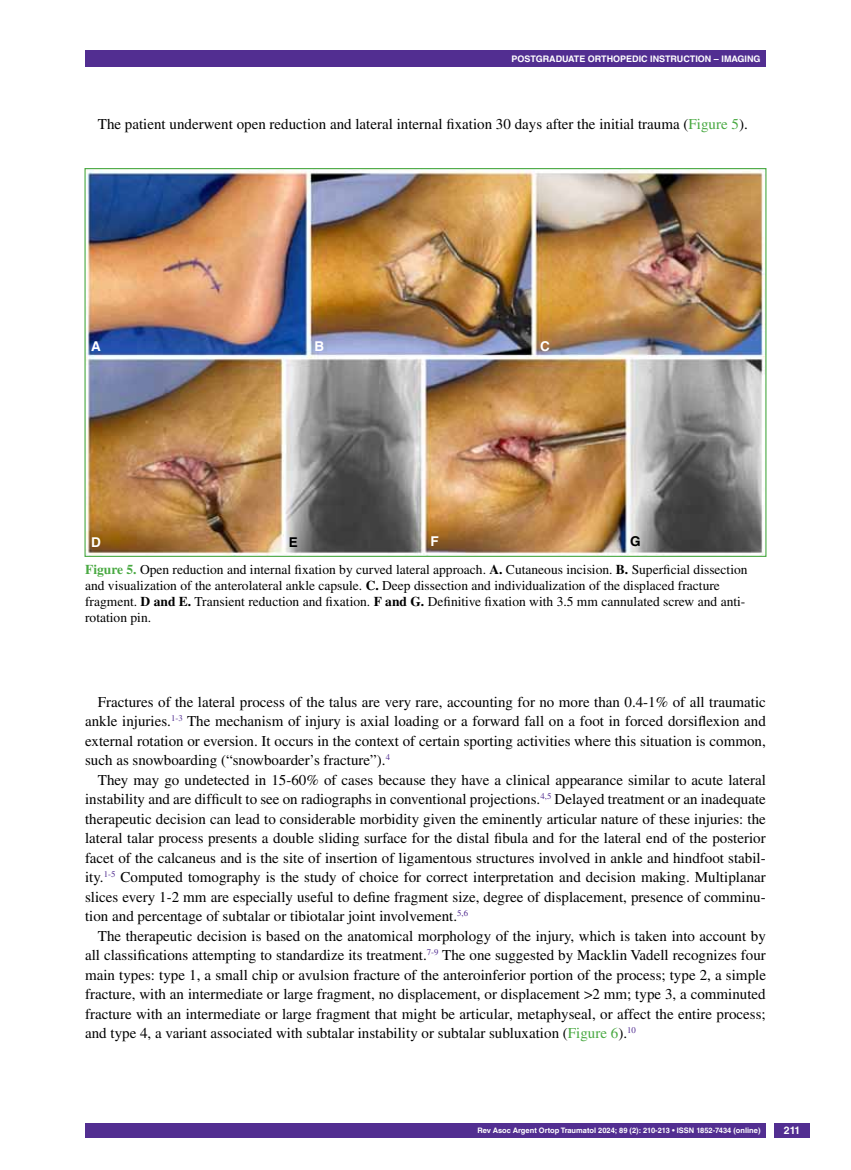
<style>
.page{position:relative;width:851px;height:1170px;background:#fff}
.page>*{position:absolute;margin:0;border:0;box-sizing:border-box;transform-origin:0 0}
.t1{font:15px/19.5px "Times LT Std";color:#000;text-align:justify}
.t2{font:13.5px/16.2px "Times LT Std";color:#000}
.t3{font:700 13.5px "Helvetica LT Std";color:#fff}
.t4{font:700 13.5px "Helvetica LT Std";color:#000}
.t5{font:700 10.5px "Helvetica LT Std";color:#fff}
.t6{font:700 9px "Helvetica LT Std";color:#fff}
.t7{font:700 7.5px "Helvetica LT Std";color:#fff}
.s1{color:#49a942}
.s2{font-weight:700;color:#49a942}
.s3{font-weight:700}
</style>
<div class="page">
<div style="left:85px;top:50px;width:680px;height:17px;background:#522e91"></div>
<div style="left:85px;top:1123px;width:680px;height:14px;background:#522e91"></div>
<div style="left:774px;top:1123px;width:35px;height:14px;background:#522e91"></div>
<img style="left:86px;top:170px;width:678px;height:385px">
<p class="t6" style="left:511px;top:53px;width:250px">POSTGRADUATE ORTHOPEDIC INSTRUCTION – IMAGING</p>
<p class="t1" style="left:98px;top:114px;width:651px">The patient underwent open reduction and lateral internal fixation 30 days after the initial trauma (<span class="s1">Figure 5</span>).</p>
<p class="t3" style="left:91px;top:338px;width:11px">A</p>
<p class="t3" style="left:314px;top:338px;width:11px">B</p>
<p class="t3" style="left:540px;top:338px;width:11px">C</p>
<p class="t3" style="left:91px;top:534px;width:11px">D</p>
<p class="t4" style="left:289px;top:534px;width:11px">E</p>
<p class="t3" style="left:430px;top:533px;width:10px">F</p>
<p class="t4" style="left:630px;top:533px;width:12px">G</p>
<p class="t2" style="left:85px;top:561px;width:664px"><span class="s2">Figure 5.</span> Open reduction and internal fixation by curved lateral approach. <span class="s3">A.</span> Cutaneous incision. <span class="s3">B.</span> Superficial dissection and visualization of the anterolateral ankle capsule. <span class="s3">C.</span> Deep dissection and individualization of the displaced fracture fragment. <span class="s3">D and E.</span> Transient reduction and fixation. <span class="s3">F and G.</span> Definitive fixation with 3.5 mm cannulated screw and anti&shy;rotation pin.</p>
<p class="t1" style="left:85px;top:691px;width:682px;text-indent:13px">Fractures of the lateral process of the talus are very rare, accounting for no more than 0.4-1% of all traumatic ankle injuries.<sup>1-3</sup> The mechanism of injury is axial loading or a forward fall on a foot in forced dorsiflexion and external rotation or eversion. It occurs in the context of certain sporting activities where this situation is common, such as snowboarding (“snowboarder’s fracture”).<sup>4</sup></p>
<p class="t1" style="left:85px;top:769px;width:682px;text-indent:13px">They may go undetected in 15-60% of cases because they have a clinical appearance similar to acute lateral instability and are difficult to see on radiographs in conventional projections.<sup>4,5</sup> Delayed treatment or an inadequate therapeutic decision can lead to considerable morbidity given the eminently articular nature of these injuries: the lateral talar process presents a double sliding surface for the distal fibula and for the lateral end of the posterior facet of the calcaneus and is the site of insertion of ligamentous structures involved in ankle and hindfoot stabil&shy;ity.<sup>1-5</sup> Computed tomography is the study of choice for correct interpretation and decision making. Multiplanar slices every 1-2 mm are especially useful to define fragment size, degree of displacement, presence of comminu&shy;tion and percentage of subtalar or tibiotalar joint involvement.<sup>5,6</sup></p>
<p class="t1" style="left:85px;top:925px;width:682px;text-indent:13px">The therapeutic decision is based on the anatomical morphology of the injury, which is taken into account by all classifications attempting to standardize its treatment.<sup>7-9</sup> The one suggested by Macklin Vadell recognizes four main types: type 1, a small chip or avulsion fracture of the anteroinferior portion of the process; type 2, a simple fracture, with an intermediate or large fragment, no displacement, or displacement &gt;2 mm; type 3, a comminuted fracture with an intermediate or large fragment that might be articular, metaphyseal, or affect the entire process; and type 4, a variant associated with subtalar instability or subtalar subluxation (<span class="s1">Figure 6</span>).<sup>10</sup></p>
<p class="t7" style="left:477px;top:1125px;width:284px">Rev Asoc Argent Ortop Traumatol 2024; 89 (2): 210-213 • ISSN 1852-7434 (online)</p>
<p class="t5" style="left:783px;top:1124px;width:18px">211</p>
</div>
